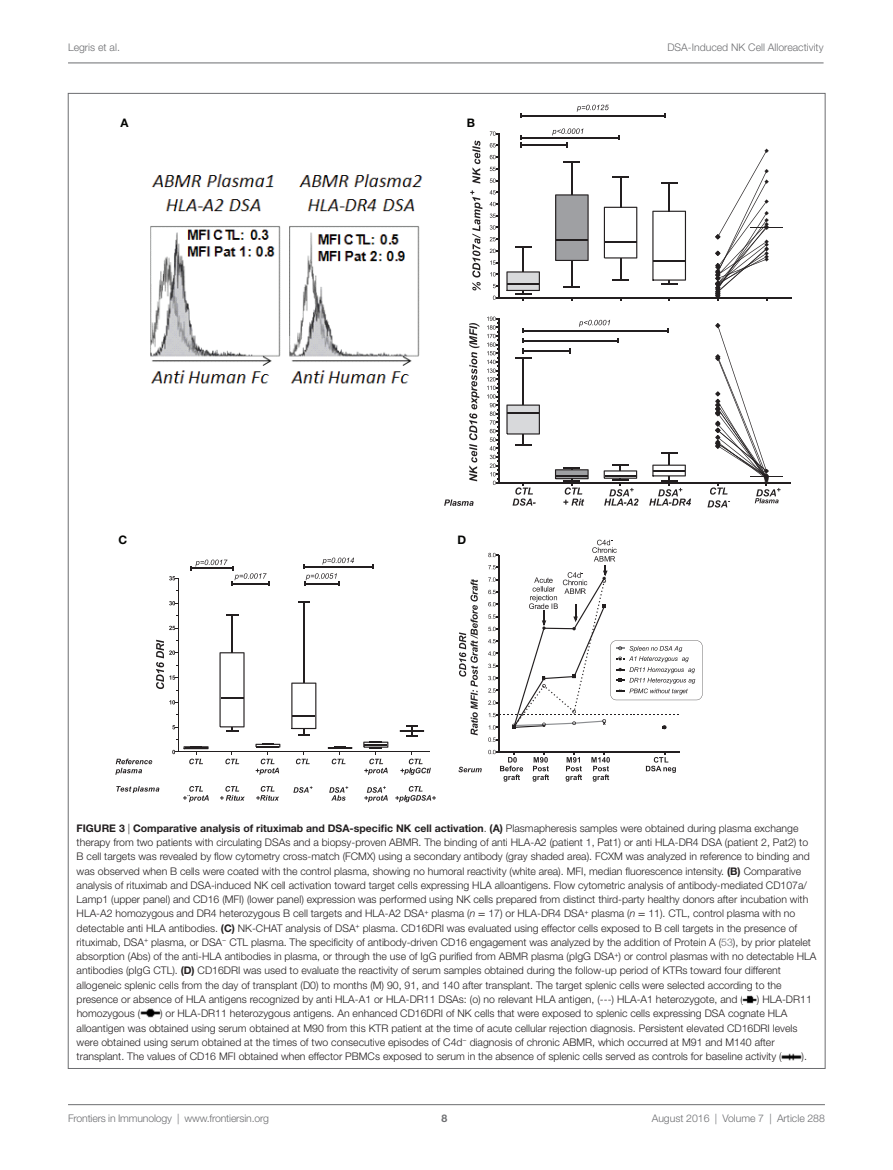
<style>
.page{position:relative;width:893px;height:1170px;background:#fff}
.page>*{position:absolute;margin:0;border:0;box-sizing:border-box;transform-origin:0 0}
.t1{font:700 11.7px "Helvetica Neue LT Std";color:#040503}
.t2{font:300 10.5px/14.2px "Helvetica Neue LT Std";color:#231f20}
.t3{font:300 10.5px "Helvetica Neue LT Std";color:#6c6d70}
.t4{font:700 10.5px "Helvetica Neue LT Std";color:#6c6d70}
.s1{font-weight:700}
.s2{font-style:italic}
.s3{font-family:"STIX General";font-weight:400}
.s4{color:#6c6d70}
</style>
<div class="page">
<hr style="left:499px;top:297px;width:292px;height:1px;background:#231f20">
<hr style="left:498px;top:133px;width:1px;height:165px;background:#231f20">
<svg style="left:493px;top:295px;width:6px;height:5px"></svg>
<svg style="left:493px;top:284px;width:5px;height:4px"></svg>
<svg style="left:490px;top:272px;width:8px;height:4px"></svg>
<svg style="left:490px;top:260px;width:8px;height:5px"></svg>
<svg style="left:490px;top:249px;width:8px;height:4px"></svg>
<svg style="left:490px;top:237px;width:8px;height:4px"></svg>
<svg style="left:490px;top:225px;width:8px;height:5px"></svg>
<svg style="left:490px;top:213px;width:8px;height:5px"></svg>
<svg style="left:490px;top:202px;width:8px;height:4px"></svg>
<svg style="left:490px;top:190px;width:8px;height:4px"></svg>
<svg style="left:490px;top:178px;width:8px;height:5px"></svg>
<svg style="left:490px;top:167px;width:8px;height:4px"></svg>
<svg style="left:490px;top:155px;width:8px;height:4px"></svg>
<svg style="left:490px;top:143px;width:8px;height:4px"></svg>
<svg style="left:490px;top:131px;width:8px;height:5px"></svg>
<svg style="left:652px;top:182px;width:34px;height:102px"></svg>
<hr style="left:571px;top:162px;width:1px;height:33px;background:#231f20">
<svg style="left:564px;top:162px;width:16px;height:1px"></svg>
<svg style="left:555px;top:194px;width:34px;height:94px"></svg>
<hr style="left:620px;top:177px;width:1px;height:30px;background:#231f20">
<svg style="left:612px;top:177px;width:17px;height:1px"></svg>
<svg style="left:604px;top:207px;width:33px;height:73px"></svg>
<svg style="left:506px;top:246px;width:34px;height:54px"></svg>
<hr style="left:750px;top:227px;width:33px;height:1px;background:#231f20">
<svg style="left:715px;top:149px;width:54px;height:151px"></svg>
<hr style="left:521px;top:144px;width:46px;height:1px;background:#231f20">
<hr style="left:521px;top:137px;width:98px;height:1px;background:#231f20">
<hr style="left:521px;top:115px;width:144px;height:1px;background:#231f20">
<svg style="left:577px;top:105px;width:32px;height:7px"></svg>
<svg style="left:552px;top:128px;width:31px;height:7px"></svg>
<svg style="left:470px;top:190px;width:12px;height:100px"></svg>
<svg style="left:472px;top:140px;width:8px;height:43px"></svg>
<hr style="left:499px;top:751px;width:180px;height:1px;background:#231f20">
<hr style="left:498px;top:555px;width:1px;height:197px;background:#231f20">
<svg style="left:488px;top:737px;width:10px;height:4px"></svg>
<svg style="left:488px;top:749px;width:35px;height:32px"></svg>
<svg style="left:646px;top:752px;width:30px;height:20px"></svg>
<svg style="left:458px;top:766px;width:24px;height:6px"></svg>
<svg style="left:459px;top:579px;width:19px;height:156px"></svg>
<svg style="left:533px;top:752px;width:16px;height:29px"></svg>
<svg style="left:591px;top:752px;width:19px;height:29px"></svg>
<svg style="left:566px;top:752px;width:16px;height:29px"></svg>
<svg style="left:488px;top:539px;width:214px;height:190px"></svg>
<hr style="left:178px;top:751px;width:252px;height:1px;background:#231f20">
<hr style="left:178px;top:578px;width:1px;height:174px;background:#231f20">
<svg style="left:172px;top:725px;width:6px;height:4px"></svg>
<svg style="left:169px;top:700px;width:9px;height:4px"></svg>
<svg style="left:169px;top:625px;width:9px;height:5px"></svg>
<svg style="left:169px;top:601px;width:9px;height:4px"></svg>
<svg style="left:169px;top:576px;width:9px;height:4px"></svg>
<hr style="left:231px;top:615px;width:2px;height:37px;background:#231f20">
<svg style="left:226px;top:614px;width:12px;height:2px"></svg>
<svg style="left:219px;top:652px;width:26px;height:79px"></svg>
<hr style="left:303px;top:602px;width:1px;height:81px;background:#231f20">
<svg style="left:291px;top:682px;width:25px;height:53px"></svg>
<svg style="left:400px;top:725px;width:24px;height:11px"></svg>
<hr style="left:304px;top:566px;width:69px;height:1px;background:#231f20">
<svg style="left:115px;top:758px;width:37px;height:16px"></svg>
<svg style="left:116px;top:786px;width:43px;height:7px"></svg>
<svg style="left:172px;top:746px;width:37px;height:18px"></svg>
<svg style="left:183px;top:786px;width:26px;height:16px"></svg>
<svg style="left:225px;top:752px;width:14px;height:12px"></svg>
<svg style="left:220px;top:786px;width:25px;height:14px"></svg>
<svg style="left:296px;top:752px;width:14px;height:12px"></svg>
<svg style="left:293px;top:786px;width:20px;height:6px"></svg>
<svg style="left:328px;top:746px;width:24px;height:18px"></svg>
<svg style="left:329px;top:786px;width:19px;height:14px"></svg>
<svg style="left:363px;top:741px;width:25px;height:33px"></svg>
<svg style="left:364px;top:786px;width:24px;height:16px"></svg>
<svg style="left:255px;top:743px;width:25px;height:31px"></svg>
<svg style="left:256px;top:786px;width:23px;height:14px"></svg>
<svg style="left:400px;top:752px;width:31px;height:22px"></svg>
<svg style="left:395px;top:786px;width:41px;height:16px"></svg>
<svg style="left:190px;top:559px;width:80px;height:27px"></svg>
<svg style="left:304px;top:557px;width:50px;height:29px"></svg>
<svg style="left:156px;top:639px;width:22px;height:50px"></svg>
<img style="left:150px;top:174px;width:273px;height:210px">
<hr style="left:499px;top:482px;width:292px;height:1px;background:#231f20">
<svg style="left:487px;top:316px;width:12px;height:169px"></svg>
<hr style="left:523px;top:358px;width:1px;height:47px;background:#231f20">
<svg style="left:506px;top:404px;width:34px;height:41px"></svg>
<hr style="left:750px;top:476px;width:33px;height:1px;background:#231f20">
<svg style="left:513px;top:483px;width:23px;height:22px"></svg>
<svg style="left:604px;top:464px;width:34px;height:41px"></svg>
<svg style="left:555px;top:467px;width:34px;height:38px"></svg>
<svg style="left:444px;top:499px;width:30px;height:7px"></svg>
<hr style="left:523px;top:350px;width:47px;height:1px;background:#231f20">
<hr style="left:523px;top:340px;width:95px;height:1px;background:#231f20">
<hr style="left:523px;top:330px;width:145px;height:1px;background:#231f20">
<svg style="left:515px;top:328px;width:16px;height:30px"></svg>
<svg style="left:707px;top:323px;width:74px;height:184px"></svg>
<svg style="left:649px;top:452px;width:42px;height:53px"></svg>
<svg style="left:579px;top:320px;width:31px;height:7px"></svg>
<svg style="left:469px;top:323px;width:10px;height:158px"></svg>
<img style="left:743px;top:995px;width:14px;height:7px">
<img style="left:140px;top:1008px;width:20px;height:9px">
<img style="left:782px;top:1053px;width:19px;height:6px">
<hr style="left:68px;top:63px;width:756px;height:1px;background:#6c6d70">
<hr style="left:68px;top:1104px;width:757px;height:1px;background:#6c6d70">
<p class="t3" style="left:68px;top:41px;width:53px">Legris et al.</p>
<p class="t3" style="left:667px;top:41px;width:158px">DSA-Induced NK Cell Alloreactivity</p>
<p class="t1" style="left:121px;top:115px;width:10px">A</p>
<p class="t1" style="left:467px;top:115px;width:10px">B</p>
<p class="t1" style="left:118px;top:532px;width:10px">C</p>
<p class="t1" style="left:457px;top:532px;width:10px">D</p>
<p class="t2" style="left:77px;top:820px;width:741px"><span class="s1">FIG URE 3</span> | <span class="s1">Comparative analysis of rituximab and DSA-specific NK cell activation</span>. <span class="s1">(A)</span> Plasmapheresis samples were obtained during plasma exchange therapy from two patients with circulating DSAs and a biopsy-proven ABMR. The binding of anti HLA-A2 (patient 1, Pat1) or anti HLA-DR4 DSA (patient 2, Pat2) to B cell targets was revealed by flow cytometry cross-match (FCMX) using a secondary antibody (gray shaded area). FCXM was analyzed in reference to binding and was observed when B cells were coated with the control plasma, showing no humoral reactivity (white area). MFI, median fluorescence intensity. <span class="s1">(B)</span> Comparative analysis of rituximab and DSA-induced NK cell activation toward target cells expressing HLA alloantigens. Flow cytometric analysis of antibody-mediated CD107a/ Lamp1 (upper panel) and CD16 (MFI) (lower panel) expression was performed using NK cells prepared from distinct third-party healthy donors after incubation with HLA-A2 homozygous and DR4 heterozygous B cell targets and HLA-A2 DSA<sup>+</sup> plasma (<span class="s2">n</span> <span class="s3">=</span> 17) or HLA-DR4 DSA<sup>+</sup> plasma (<span class="s2">n</span> <span class="s3">=</span> 11). CTL, control plasma with no detectable anti HLA antibodies. <span class="s1">(C)</span> NK-CHAT analysis of DSA<sup>+</sup> plasma. CD16DRI was evaluated using effector cells exposed to B cell targets in the presence of rituximab, DSA<sup>+</sup> plasma, or DSA<sup>−</sup> CTL plasma. The specificity of antibody-driven CD16 engagement was analyzed by the addition of Protein A (<span class="s4">53</span>), by prior platelet absorption (Abs) of the anti-HLA antibodies in plasma, or through the use of IgG purified from ABMR plasma (pIgG DSA<sup>+</sup>) or control plasmas with no detectable HLA antibodies (pIgG CTL). <span class="s1">(D)</span> CD16DRI was used to evaluate the reactivity of serum samples obtained during the follow-up period of KTRs toward four different allogeneic splenic cells from the day of transplant (D0) to months (M) 90, 91, and 140 after transplant. The target splenic cells were selected according to the presence or absence of HLA antigens recognized by anti HLA-A1 or HLA-DR11 DSAs: (o) no relevant HLA antigen, (---) HLA-A1 heterozygote, and (</p>
<p class="t2" style="left:757px;top:991px;width:56px">) HLA-DR11</p>
<p class="t2" style="left:77px;top:1006px;width:65px">homozygous (</p>
<p class="t2" style="left:77px;top:1006px;width:722px;text-indent:83px">) or HLA-DR11 heterozygous antigens. An enhanced CD16DRI of NK cells that were exposed to splenic cells expressing DSA cognate HLA alloantigen was obtained using serum obtained at M90 from this KTR patient at the time of acute cellular rejection diagnosis. Persistent elevated CD16DRI levels were obtained using serum obtained at the times of two consecutive episodes of C4d<sup>−</sup> diagnosis of chronic ABMR, which occurred at M91 and M140 after transplant. The values of CD16 MFI obtained when effector PBMCs exposed to serum in the absence of splenic cells served as controls for baseline activity (</p>
<p class="t2" style="left:801px;top:1048px;width:7px">).</p>
<p class="t3" style="left:68px;top:1111px;width:203px">Frontiers in Immunology | www.frontiersin.org</p>
<p class="t3" style="left:652px;top:1111px;width:175px">August 2016 | Volume 7 | Article 288</p>
<p class="t4" style="left:441px;top:1111px;width:7px">8</p>
</div>
